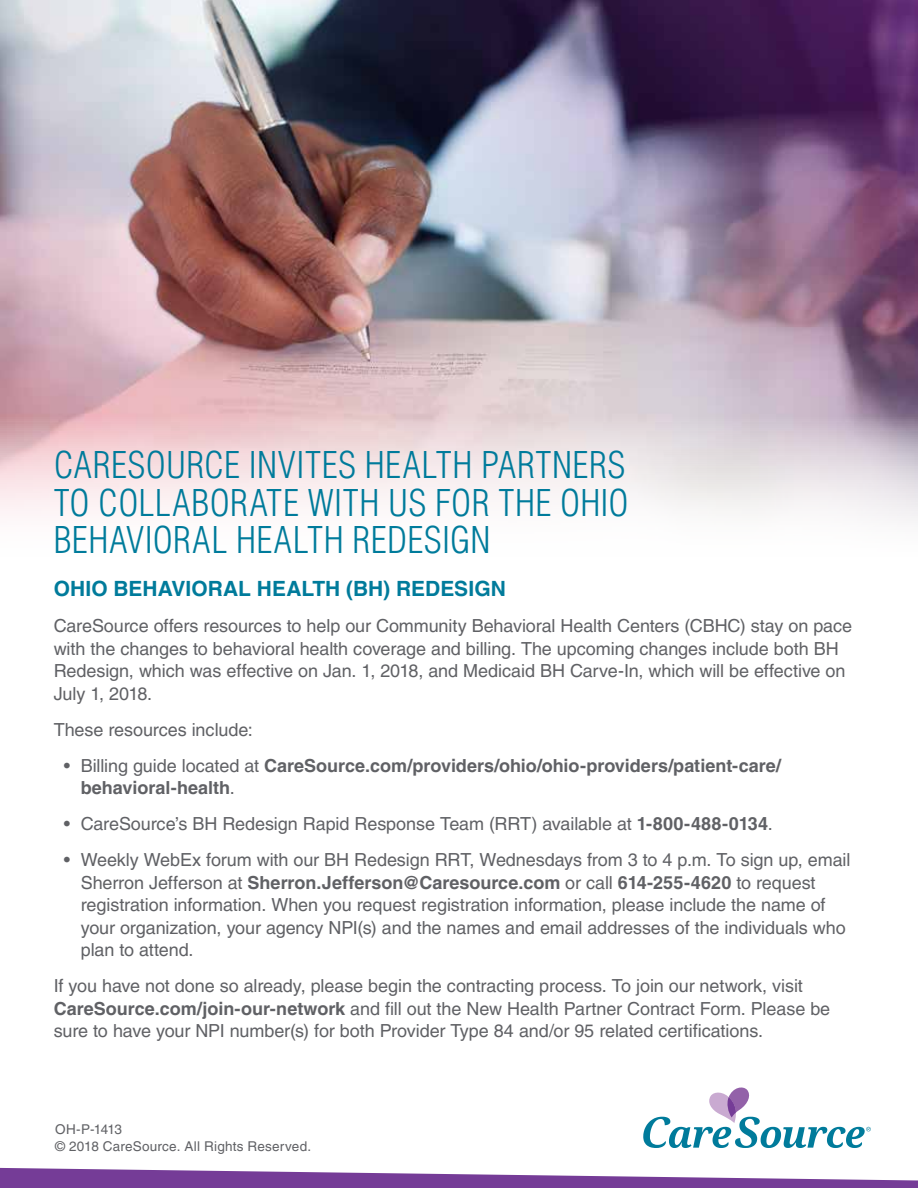
<style>
.page{position:relative;width:918px;height:1188px;background:#fff}
.page>*{position:absolute;margin:0;border:0;box-sizing:border-box;transform-origin:0 0}
.t1{font:300 condensed 36px/37.5px "Helvetica LT Pro";letter-spacing:.01em;color:#007b9b;text-align:justify}
.t2{font:700 21px "Helvetica LT Pro";color:#007b9b}
.t3{font:18px/22.5px "Helvetica LT Pro";letter-spacing:-.005em;color:#606165}
.t4{font:700 18px/22.5px "Helvetica LT Pro";color:#606165}
.t5{font:13.5px/16.2px "Helvetica LT Pro";letter-spacing:.015em;color:#606165}
.s1{font-weight:400}
.s2{font-weight:700}
</style>
<div class="page">
<img style="left:0;top:0;width:918px;height:521px">
<svg style="left:643px;top:1088px;width:228px;height:60px"></svg>
<svg style="left:0;top:1168px;width:918px;height:20px"></svg>
<h1 class="t1" style="left:54px;top:446px;width:576px">CARESOURCE INVITES HEALTH PARTNERS TO COLLABORATE WITH US FOR THE OHIO BEHAVIORAL HEALTH REDESIGN</h1>
<p class="t2" style="left:54px;top:576px;width:454px">OHIO BEHAVIORAL HEALTH (BH) REDESIGN</p>
<p class="t3" style="left:54px;top:615px;width:800px">CareSource offers resources to help our Community Behavioral Health Centers (CBHC) stay on pace with the changes to behavioral health coverage and billing. The upcoming changes include both BH Redesign, which was effective on Jan. 1, 2018, and Medicaid BH Carve-In, which will be effective on July 1, 2018.</p>
<p class="t3" style="left:54px;top:718px;width:201px">These resources include:</p>
<p class="t4" style="left:81px;top:754px;width:702px;text-indent:-17px"><span class="s1">• Billing guide located at</span> CareSource.com/providers/ohio/ohio-providers/patient-care/ behavioral-health<span class="s1">.</span></p>
<p class="t3" style="left:64px;top:813px;width:711px">• CareSource’s BH Redesign Rapid Response Team (RRT) available at <span class="s2">1-800-488-0134</span>.</p>
<p class="t3" style="left:81px;top:849px;width:771px;text-indent:-17px">• Weekly WebEx forum with our BH Redesign RRT, Wednesdays from 3 to 4 p.m. To sign up, email Sherron Jefferson at <span class="s2">Sherron.Jefferson@Caresource.com</span> or call <span class="s2">614-255-4620</span> to request registration information. When you request registration information, please include the name of your organization, your agency NPI(s) and the names and email addresses of the individuals who plan to attend.</p>
<p class="t3" style="left:54px;top:975px;width:778px">If you have not done so already, please begin the contracting process. To join our network, visit<br><span class="s2">CareSource.com/join-our-network</span> and fill out the New Health Partner Contract Form. Please be sure to have your NPI number(s) for both Provider Type 84 and/or 95 related certifications.</p>
<p class="t5" style="left:55px;top:1122px;width:257px">OH-P-1413<br>© 2018 CareSource. All Rights Reserved.</p>
</div>
